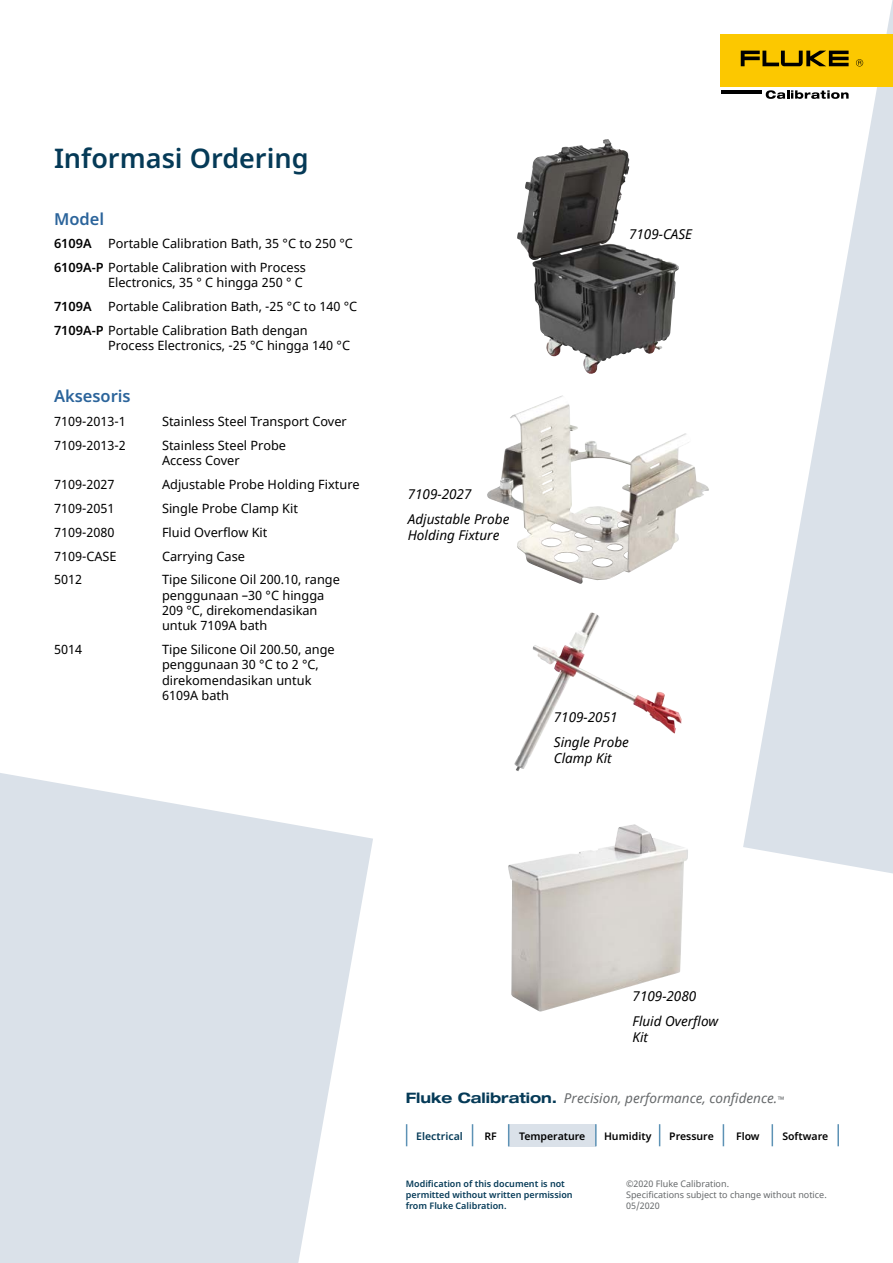
<style>
.page{position:relative;width:893px;height:1263px;background:#fff}
.page>*{position:absolute;margin:0;border:0;box-sizing:border-box;transform-origin:0 0}
.t1{font:600 27px "Noto Sans";color:#053a57}
.t2{font:600 16.5px "Noto Sans";color:#2b649b}
.t3{font:italic 13.5px/24.8px "Noto Sans";color:#000}
.t4{font:italic 13.5px "Noto Sans";color:#66696b}
.t5{font:12.75px/15.3px "Noto Sans";color:#000}
.t6{font:600 12.75px "Noto Sans";color:#000}
.t7{font:600 10.5px "Noto Sans";color:#000}
.t8{font:600 10.5px "Noto Sans";color:#053a57}
.t9{font:600 9px/10.8px "Noto Sans";color:#053a57}
.t10{font:9px/10.8px "Noto Sans";color:#66696b}
.s1{font-weight:600}
.s2{font-family:"Helvetica Neue LT Pro";font-weight:700;font-style:normal;font-stretch:expanded;font-size:14.4px;color:#053a57}
.s3{font-size:9px}
</style>
<div class="page">
<svg style="left:743px;top:0;width:150px;height:873px;fill:#dae1e9"></svg>
<div style="left:509px;top:1124px;width:87px;height:22px;background:#dae1e9"></div>
<svg style="left:406px;top:1124px;width:1px;height:22px"></svg>
<svg style="left:472px;top:1124px;width:1px;height:22px"></svg>
<svg style="left:508px;top:1124px;width:1px;height:22px"></svg>
<hr style="left:595px;top:1124px;width:2px;height:22px;background:#5d92b5">
<svg style="left:659px;top:1124px;width:1px;height:22px"></svg>
<svg style="left:723px;top:1124px;width:1px;height:22px"></svg>
<svg style="left:772px;top:1124px;width:1px;height:22px"></svg>
<hr style="left:837px;top:1124px;width:2px;height:22px;background:#5d92b5">
<img style="left:517px;top:139px;width:146px;height:235px">
<img style="left:487px;top:395px;width:222px;height:189px">
<img style="left:514px;top:612px;width:168px;height:159px">
<img style="left:508px;top:824px;width:180px;height:188px">
<svg style="left:0;top:773px;width:373px;height:490px;fill:#dae1e9"></svg>
<div style="left:721px;top:34px;width:172px;height:52px;background:#fcc800"></div>
<svg style="left:741px;top:51px;width:108px;height:15px"></svg>
<svg style="left:856px;top:59px;width:7px;height:7px"></svg>
<hr style="left:721px;top:90px;width:41px;height:4px;background:#000">
<svg style="left:766px;top:90px;width:83px;height:9px"></svg>
<h1 class="t1" style="left:54px;top:139px;width:256px">Informasi Ordering</h1>
<p class="t2" style="left:54px;top:207px;width:52px">Model</p>
<p class="t6" style="left:54px;top:235px;width:39px">6109A</p>
<p class="t5" style="left:54px;top:232px;width:300px;line-height:23.9px;text-indent:54px">Portable Calibration Bath, 35 °C to 250 °C<br><span class="s1">6109A-P</span> Portable Calibration with Process</p>
<p class="t5" style="left:108px;top:276px;width:196px">Electronics, 35 ° C hingga 250 ° C</p>
<p class="t6" style="left:54px;top:298px;width:39px">7109A</p>
<p class="t5" style="left:54px;top:295px;width:305px;line-height:23.9px;text-indent:54px">Portable Calibration Bath, -25 °C to 140 °C<br><span class="s1">7109A-P</span> Portable Calibration Bath dengan</p>
<p class="t5" style="left:108px;top:339px;width:244px">Process Electronics, -25 °C hingga 140 °C</p>
<p class="t2" style="left:54px;top:385px;width:78px">Aksesoris</p>
<p class="t5" style="left:54px;top:414px;width:73px">7109-2013-1</p>
<p class="t5" style="left:162px;top:414px;width:186px">Stainless Steel Transport Cover</p>
<p class="t5" style="left:54px;top:438px;width:73px">7109-2013-2</p>
<p class="t5" style="left:162px;top:438px;width:126px">Stainless Steel Probe<br>Access Cover</p>
<p class="t5" style="left:54px;top:477px;width:62px">7109-2027</p>
<p class="t5" style="left:162px;top:477px;width:199px">Adjustable Probe Holding Fixture</p>
<p class="t5" style="left:54px;top:501px;width:62px">7109-2051</p>
<p class="t5" style="left:162px;top:501px;width:138px">Single Probe Clamp Kit</p>
<p class="t5" style="left:54px;top:525px;width:62px">7109-2080</p>
<p class="t5" style="left:162px;top:525px;width:107px">Fluid Overflow Kit</p>
<p class="t5" style="left:54px;top:549px;width:64px">7109-CASE</p>
<p class="t5" style="left:162px;top:549px;width:85px">Carrying Case</p>
<p class="t5" style="left:54px;top:573px;width:30px">5012</p>
<p class="t5" style="left:162px;top:573px;width:179px">Tipe Silicone Oil 200.10, range penggunaan –30 °C hingga<br>209 °C, direkomendasikan untuk 7109A bath</p>
<p class="t5" style="left:54px;top:642px;width:30px">5014</p>
<p class="t5" style="left:162px;top:642px;width:174px">Tipe Silicone Oil 200.50, ange penggunaan 30 °C to 2 °C, direkomendasikan untuk<br>6109A bath</p>
<p class="t3" style="left:629px;top:221px;width:65px">7109-CASE</p>
<p class="t3" style="left:408px;top:482px;width:103px">7109-2027<br>Adjustable Probe</p>
<p class="t3" style="left:408px;top:522px;width:93px">Holding Fixture</p>
<p class="t3" style="left:554px;top:705px;width:77px">7109-2051<br>Single Probe</p>
<p class="t3" style="left:554px;top:746px;width:59px">Clamp Kit</p>
<p class="t3" style="left:633px;top:983px;width:87px">7109-2080<br>Fluid Overflow</p>
<p class="t3" style="left:633px;top:1024px;width:17px">Kit</p>
<p class="t4" style="left:406px;top:1088px;width:380px"><span class="s2">Fluke Calibration.</span> Precision, performance, confidence.<span class="s3">™</span></p>
<p class="t8" style="left:416px;top:1128px;width:48px">Electrical</p>
<p class="t7" style="left:484px;top:1128px;width:14px">RF</p>
<p class="t7" style="left:519px;top:1128px;width:68px">Temperature</p>
<p class="t7" style="left:604px;top:1128px;width:49px">Humidity</p>
<p class="t7" style="left:669px;top:1128px;width:46px">Pressure</p>
<p class="t7" style="left:736px;top:1128px;width:25px">Flow</p>
<p class="t7" style="left:782px;top:1128px;width:47px">Software</p>
<p class="t9" style="left:406px;top:1179px;width:168px">Modification of this document is not permitted without written permission from Fluke Calibration.</p>
<p class="t10" style="left:626px;top:1179px;width:202px">©2020 Fluke Calibration.<br>Specifications subject to change without notice.<br>05/2020</p>
</div>
